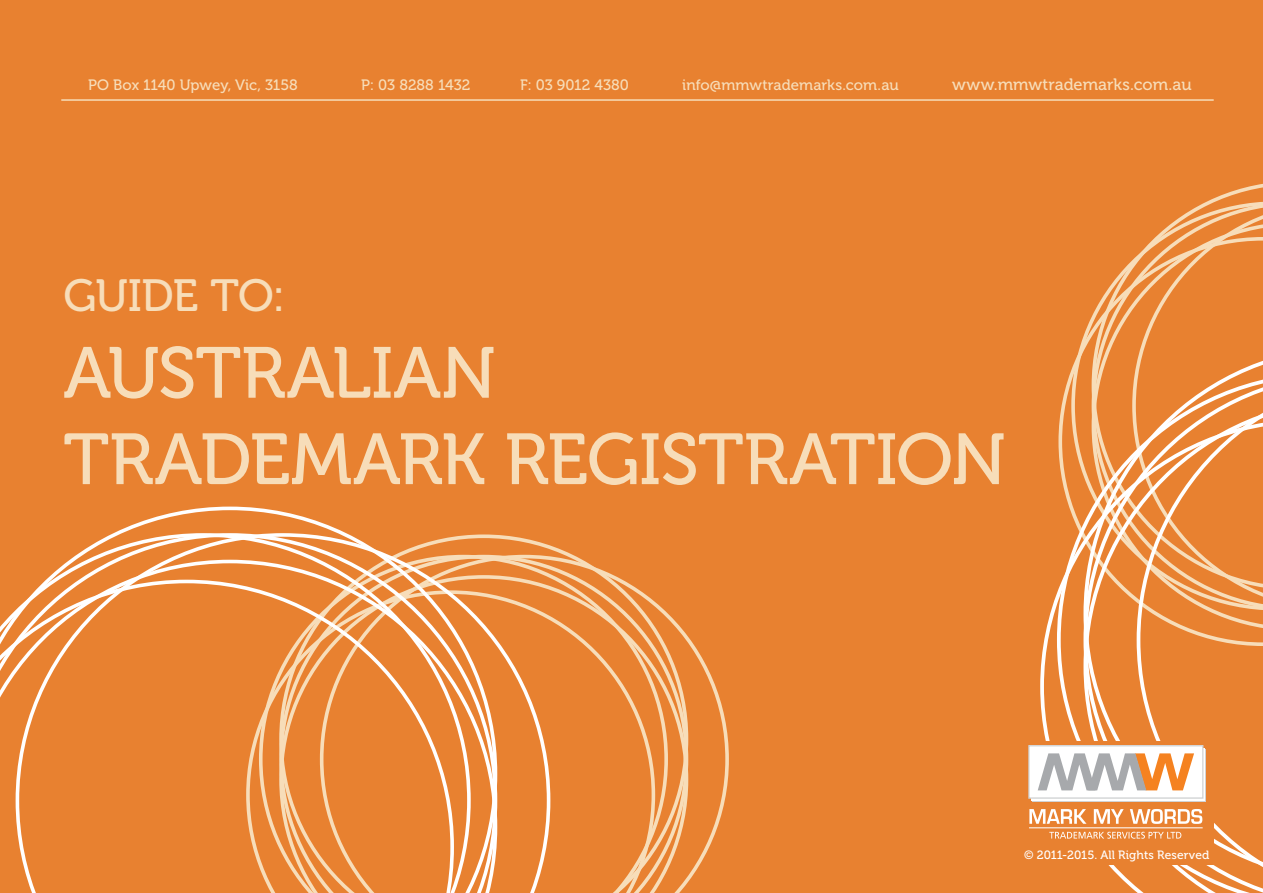
<style>
.page{position:relative;width:1263px;height:893px;background:#e88130}
.page>*{position:absolute;margin:0;border:0;box-sizing:border-box;transform-origin:0 0}
.t1{font:72px/86.4px "Museo 500";letter-spacing:-.015em;color:#f7ddb9}
.t2{font:45px "Museo 500";letter-spacing:-.02em;color:#f7ddb9}
.t3{font:16.5px "Museo 500";color:#f7ddb9}
.t4{font:15px "Museo 500";color:#f7ddb9}
.t5{font:12px "Museo 500";letter-spacing:.01em;color:#fff}
</style>
<div class="page">
<svg style="left:550px;top:555px;width:179px;height:327px"></svg>
<svg style="left:550px;top:575px;width:138px;height:318px"></svg>
<svg style="left:550px;top:590px;width:105px;height:303px"></svg>
<svg style="left:1173px;top:201px;width:90px;height:21px"></svg>
<svg style="left:1156px;top:222px;width:107px;height:15px"></svg>
<svg style="left:1070px;top:237px;width:193px;height:135px"></svg>
<svg style="left:114px;top:507px;width:232px;height:26px"></svg>
<svg style="left:69px;top:533px;width:481px;height:360px"></svg>
<svg style="left:46px;top:560px;width:451px;height:333px"></svg>
<svg style="left:0;top:580px;width:454px;height:313px"></svg>
<svg style="left:1083px;top:346px;width:180px;height:26px"></svg>
<svg style="left:1059px;top:372px;width:77px;height:47px"></svg>
<svg style="left:1136px;top:372px;width:127px;height:27px"></svg>
<svg style="left:1083px;top:399px;width:180px;height:20px"></svg>
<svg style="left:1040px;top:419px;width:223px;height:474px"></svg>
<hr style="left:61px;top:99px;width:1153px;height:2px;background:#f7ddb9">
<div style="left:1020px;top:741px;width:193px;height:124px;background:#e88130"></div>
<div style="left:1032px;top:749px;width:174px;height:53px;background:#fff"></div>
<div style="left:1031px;top:748px;width:174px;height:52px;background:#e8e9e9"></div>
<div style="left:1029px;top:746px;width:174px;height:52px;background:#fff"></div>
<div style="left:1028px;top:745px;width:175px;height:54px;border:1px solid #d1d3d4"></div>
<svg style="left:1049px;top:832px;width:132px;height:7px"></svg>
<svg style="left:1029px;top:809px;width:173px;height:15px"></svg>
<hr style="left:1029px;top:827px;width:174px;height:1px;background:#fff">
<svg style="left:1038px;top:753px;width:156px;height:37px"></svg>
<p class="t4" style="left:88px;top:77px;width:211px">PO Box 1140 Upwey, Vic, 3158</p>
<p class="t4" style="left:361px;top:77px;width:111px">P: 03 8288 1432</p>
<p class="t4" style="left:520px;top:77px;width:110px">F: 03 9012 4380</p>
<p class="t4" style="left:682px;top:77px;width:218px">info@mmwtrademarks.com.au</p>
<p class="t3" style="left:952px;top:75px;width:241px">www.mmwtrademarks.com.au</p>
<h2 class="t2" style="left:63px;top:271px;width:223px">GUIDE TO:</h2>
<h1 class="t1" style="left:63px;top:331px;width:944px">AUSTRALIAN<br>TRADEMARK REGISTRATION</h1>
<p class="t5" style="left:1024px;top:848px;width:187px">© 2011-2015. All Rights Reserved</p>
</div>
